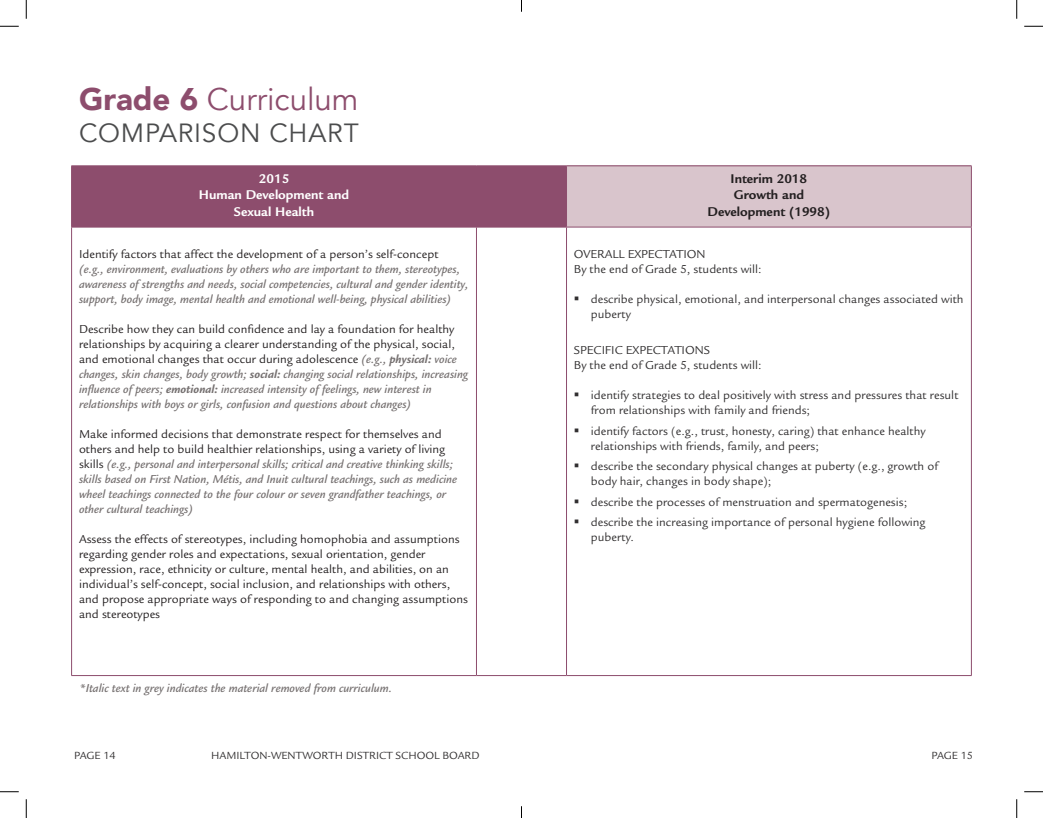
<style>
.page{position:relative;width:1043px;height:818px;background:#fff}
.page>*{position:absolute;margin:0;border:0;box-sizing:border-box;transform-origin:0 0}
.t1{font:31.25px "Avenir";color:#8d4d6d}
.t2{font:26.25px "Avenir";letter-spacing:.03em;color:#4b4c4d}
.t3{font:700 13.75px/16.5px "Legacy Sans Std";color:#231f20;text-align:center}
.t4{font:700 13.75px/16.5px "Legacy Sans Std";color:#fff;text-align:center}
.t5{font:italic 500 12.5px/15px "Legacy Sans Std";color:#767171}
.t6{font:12.5px/15px "Legacy Sans Std";color:#312f30}
.t7{font:12.5px/15px "Legacy Sans Std";color:#231f20}
.t8{font:11.25px "Legacy Sans Std";color:#312f30}
.s1{font-weight:900}
.s2{font-weight:400;font-style:normal;color:#231f20}
.s3{font-weight:700}
</style>
<div class="page">
<div style="left:72px;top:166px;width:494px;height:61px;background:#8d4d6d"></div>
<div style="left:566px;top:166px;width:405px;height:61px;background:#d9c5cc"></div>
<hr style="left:71px;top:166px;width:1px;height:61px;background:#8d4d6d">
<hr style="left:476px;top:166px;width:1px;height:61px;background:#8d4d6d">
<hr style="left:566px;top:166px;width:1px;height:61px;background:#8d4d6d">
<hr style="left:971px;top:166px;width:1px;height:61px;background:#8d4d6d">
<hr style="left:71px;top:227px;width:405px;height:1px;background:#8d4d6d">
<hr style="left:71px;top:227px;width:1px;height:448px;background:#8d4d6d">
<hr style="left:476px;top:227px;width:90px;height:1px;background:#8d4d6d">
<hr style="left:476px;top:227px;width:1px;height:448px;background:#8d4d6d">
<hr style="left:566px;top:227px;width:405px;height:1px;background:#8d4d6d">
<hr style="left:566px;top:227px;width:1px;height:448px;background:#8d4d6d">
<hr style="left:971px;top:227px;width:1px;height:448px;background:#8d4d6d">
<hr style="left:71px;top:675px;width:405px;height:1px;background:#8d4d6d">
<hr style="left:476px;top:675px;width:90px;height:1px;background:#8d4d6d">
<hr style="left:566px;top:675px;width:405px;height:1px;background:#8d4d6d">
<hr style="left:71px;top:165px;width:405px;height:1px;background:#8d4d6d">
<hr style="left:476px;top:165px;width:90px;height:1px;background:#8d4d6d">
<hr style="left:566px;top:165px;width:405px;height:1px;background:#8d4d6d">
<svg style="left:0;top:25px;width:19px;height:2px"></svg>
<svg style="left:1024px;top:25px;width:18px;height:2px"></svg>
<svg style="left:0;top:791px;width:19px;height:1px"></svg>
<svg style="left:1024px;top:791px;width:18px;height:1px"></svg>
<svg style="left:25px;top:0;width:2px;height:19px"></svg>
<svg style="left:25px;top:799px;width:2px;height:19px"></svg>
<svg style="left:1016px;top:0;width:1px;height:19px"></svg>
<svg style="left:1016px;top:799px;width:1px;height:19px"></svg>
<svg style="left:521px;top:806px;width:1px;height:12px"></svg>
<p class="t1" style="left:79px;top:81px;width:281px"><span class="s1">Grade 6</span> Curriculum</p>
<p class="t2" style="left:79px;top:117px;width:281px">COMPARISON CHART</p>
<p class="t4" style="left:259px;top:170px;width:32px">2015</p>
<p class="t4" style="left:199px;top:187px;width:152px">Human Development and<br>Sexual Health</p>
<p class="t5" style="left:79px;top:247px;width:391px"><span class="s2">Identify factors that affect the development of a person’s self-concept<br></span>(e.g., environment, evaluations by others who are important to them, stereotypes, awareness of strengths and needs, social competencies, cultural and gender identity, support, body image, mental health and emotional well-being, physical abilities)</p>
<p class="t5" style="left:79px;top:322px;width:390px"><span class="s2">Describe how they can build confidence and lay a foundation for healthy relationships by acquiring a clearer understanding of the physical, social, and emotional changes that occur during adolescence</span> (e.g., <span class="s3">physical:</span> voice changes, skin changes, body growth; <span class="s3">social:</span> changing social relationships, increasing influence of peers; <span class="s3">emotional:</span> increased intensity of feelings, new interest in relationships with boys or girls, confusion and questions about changes)</p>
<p class="t5" style="left:79px;top:427px;width:379px"><span class="s2">Make informed decisions that demonstrate respect for themselves and others and help to build healthier relationships, using a variety of living skills</span> (e.g., personal and interpersonal skills; critical and creative thinking skills; skills based on First Nation, Métis, and Inuit cultural teachings, such as medicine wheel teachings connected to the four colour or seven grandfather teachings, or other cultural teachings)</p>
<p class="t7" style="left:79px;top:532px;width:390px">Assess the effects of stereotypes, including homophobia and assumptions regarding gender roles and expectations, sexual orientation, gender expression, race, ethnicity or culture, mental health, and abilities, on an individual’s self-concept, social inclusion, and relationships with others, and propose appropriate ways of responding to and changing assumptions and stereotypes</p>
<p class="t5" style="left:79px;top:680px;width:314px">*Italic text in grey indicates the material removed from curriculum.</p>
<p class="t3" style="left:730px;top:170px;width:78px">Interim 2018</p>
<p class="t3" style="left:707px;top:187px;width:124px">Growth and<br>Development (1998)</p>
<p class="t6" style="left:574px;top:247px;width:133px">OVERALL EXPECTATION</p>
<p class="t6" style="left:574px;top:262px;width:189px">By the end of Grade 5, students will:</p>
<p class="t6" style="left:591px;top:292px;width:374px;text-indent:-17px">▪ describe physical, emotional, and interpersonal changes associated with puberty</p>
<p class="t6" style="left:574px;top:342px;width:138px">SPECIFIC EXPECTATIONS</p>
<p class="t6" style="left:574px;top:357px;width:189px">By the end of Grade 5, students will:</p>
<p class="t6" style="left:591px;top:387px;width:369px;text-indent:-17px">▪ identify strategies to deal positively with stress and pressures that result from relationships with family and friends;</p>
<p class="t6" style="left:591px;top:423px;width:336px;text-indent:-17px">▪ identify factors (e.g., trust, honesty, caring) that enhance healthy relationships with friends, family, and peers;</p>
<p class="t6" style="left:591px;top:459px;width:349px;text-indent:-17px">▪ describe the secondary physical changes at puberty (e.g., growth of body hair, changes in body shape);</p>
<p class="t6" style="left:574px;top:494px;width:335px">▪ describe the processes of menstruation and spermatogenesis;</p>
<p class="t6" style="left:591px;top:515px;width:336px;text-indent:-17px">▪ describe the increasing importance of personal hygiene following puberty.</p>
<p class="t8" style="left:74px;top:749px;width:43px">PAGE 14</p>
<p class="t8" style="left:211px;top:749px;width:270px">HAMILTON-WENTWORTH DISTRICT SCHOOL BOARD</p>
<p class="t8" style="left:931px;top:749px;width:43px">PAGE 15</p>
</div>
